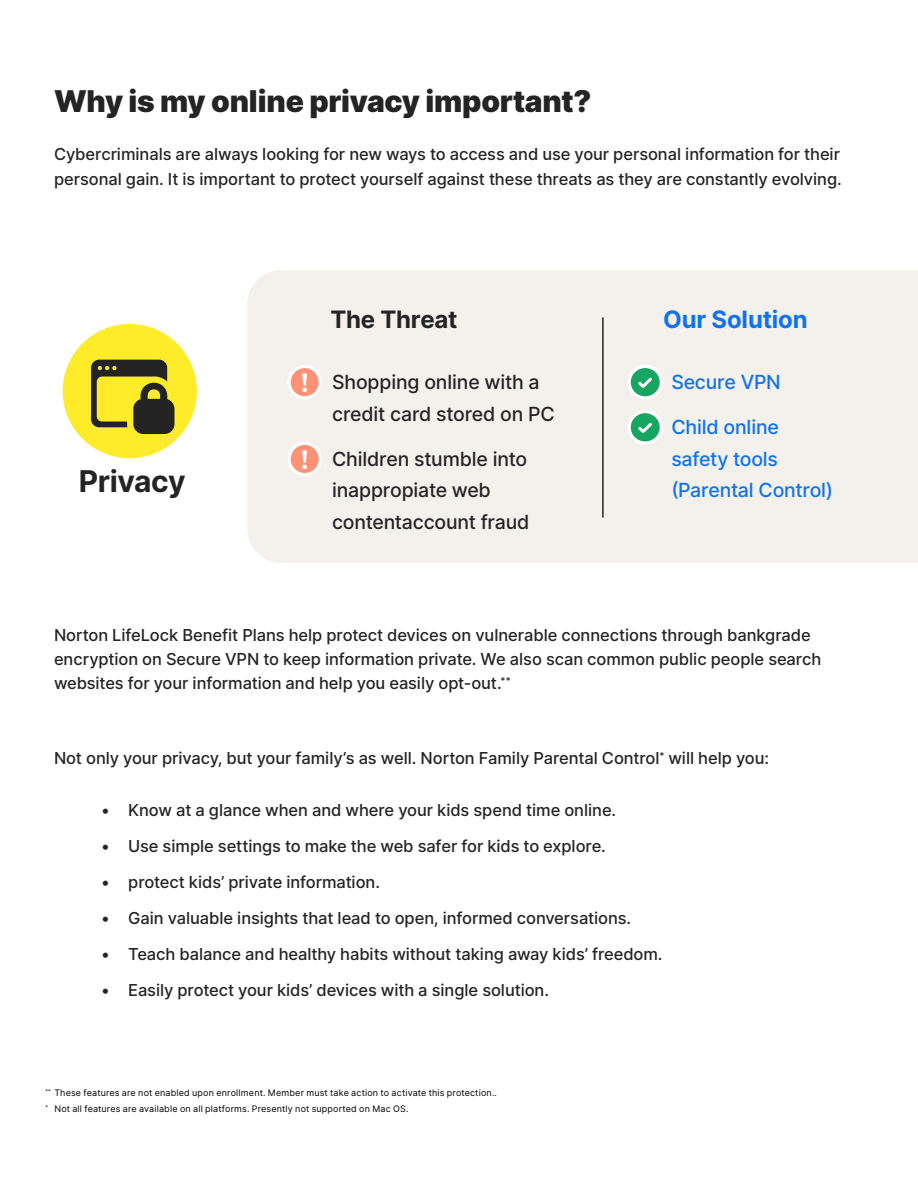
<style>
.page{position:relative;width:918px;height:1188px;background:#fff}
.page>*{position:absolute;margin:0;border:0;box-sizing:border-box;transform-origin:0 0}
.Headline_21{font:900 30px "Inter";letter-spacing:-.01em;color:#242424}
.Headline_21-2{font:700 30px "Inter";letter-spacing:-.015em;color:#242424}
.t1{font:700 26.4px "Gotham Rounded";color:#fff}
.Headline_21-3{font:700 24px "Inter";letter-spacing:-.005em;color:#0f71f0}
.Headline_21-4{font:700 24px "Inter";letter-spacing:-.01em;color:#242424}
.Headline_21-5{font:500 19.5px/31.5px "Inter";letter-spacing:-.01em;color:#242424}
.Headline_21-6{font:500 19.5px/31.5px "Inter";letter-spacing:-.01em;color:#0f71f0}
.Headline_21-7{font:500 16.5px/24px "Inter";letter-spacing:-.005em;color:#242424}
.Disclaimer_6_7{font:9px "Inter";letter-spacing:.02em;color:#000}
</style>
<div class="page">
<div style="left:63px;top:324px;width:134px;height:134px;background:#feeb29;border-radius:50%"></div>
<svg style="left:91px;top:360px;width:83px;height:74px"></svg>
<div style="left:247px;top:270px;width:671px;height:293px;background:#f4f1ed"></div>
<hr style="left:602px;top:317px;width:2px;height:200px;background:#242424">
<svg style="left:627px;top:365px;width:36px;height:35px"></svg>
<svg style="left:627px;top:410px;width:36px;height:35px"></svg>
<svg style="left:287px;top:365px;width:37px;height:34px"></svg>
<svg style="left:287px;top:442px;width:37px;height:34px"></svg>
<p class="Headline_21" style="left:54px;top:78px;width:539px">Why is my online privacy important?</p>
<p class="Headline_21-7" style="left:54px;top:141px;width:789px;line-height:25.5px">Cybercriminals are always looking for new ways to access and use your personal information for their personal gain. It is important to protect yourself against these threats as they are constantly evolving.</p>
<p class="Headline_21-2" style="left:79px;top:458px;width:108px">Privacy</p>
<p class="t1" style="left:300px;top:363px;width:10px">!</p>
<p class="t1" style="left:300px;top:440px;width:10px">!</p>
<p class="Headline_21-4" style="left:331px;top:301px;width:128px">The Threat</p>
<p class="Headline_21-3" style="left:663px;top:301px;width:146px">Our Solution</p>
<p class="Headline_21-5" style="left:332px;top:366px;width:224px">Shopping online with a credit card stored on PC</p>
<p class="Headline_21-5" style="left:332px;top:442px;width:199px">Children stumble into inappropiate web contentaccount fraud</p>
<p class="Headline_21-6" style="left:671px;top:366px;width:111px">Secure VPN</p>
<p class="Headline_21-6" style="left:671px;top:411px;width:163px">Child online safety tools (Parental Control)</p>
<p class="Headline_21-7" style="left:54px;top:623px;width:769px">Norton LifeLock Benefit Plans help protect devices on vulnerable connections through bankgrade encryption on Secure VPN to keep information private. We also scan common public people search websites for your information and help you easily opt-out.<sup>**</sup></p>
<p class="Headline_21-7" style="left:54px;top:746px;width:717px">Not only your privacy, but your family’s as well. Norton Family Parental Control<sup>*</sup> will help you:</p>
<p class="Headline_21-7" style="left:101px;top:798px;width:516px">• Know at a glance when and where your kids spend time online.</p>
<p class="Headline_21-7" style="left:101px;top:834px;width:506px">• Use simple settings to make the web safer for kids to explore.</p>
<p class="Headline_21-7" style="left:101px;top:870px;width:280px">• protect kids’ private information.</p>
<p class="Headline_21-7" style="left:101px;top:906px;width:531px">• Gain valuable insights that lead to open, informed conversations.</p>
<p class="Headline_21-7" style="left:101px;top:942px;width:563px">• Teach balance and healthy habits without taking away kids’ freedom.</p>
<p class="Headline_21-7" style="left:101px;top:978px;width:449px">• Easily protect your kids’ devices with a single solution.</p>
<p class="Disclaimer_6_7" style="left:45px;top:1086px;width:453px"><sup>**</sup> These features are not enabled upon enrollment. Member must take action to activate this protection..</p>
<p class="Disclaimer_6_7" style="left:45px;top:1102px;width:365px"><sup>*</sup> Not all features are available on all platforms. Presently not supported on Mac OS.</p>
</div>
